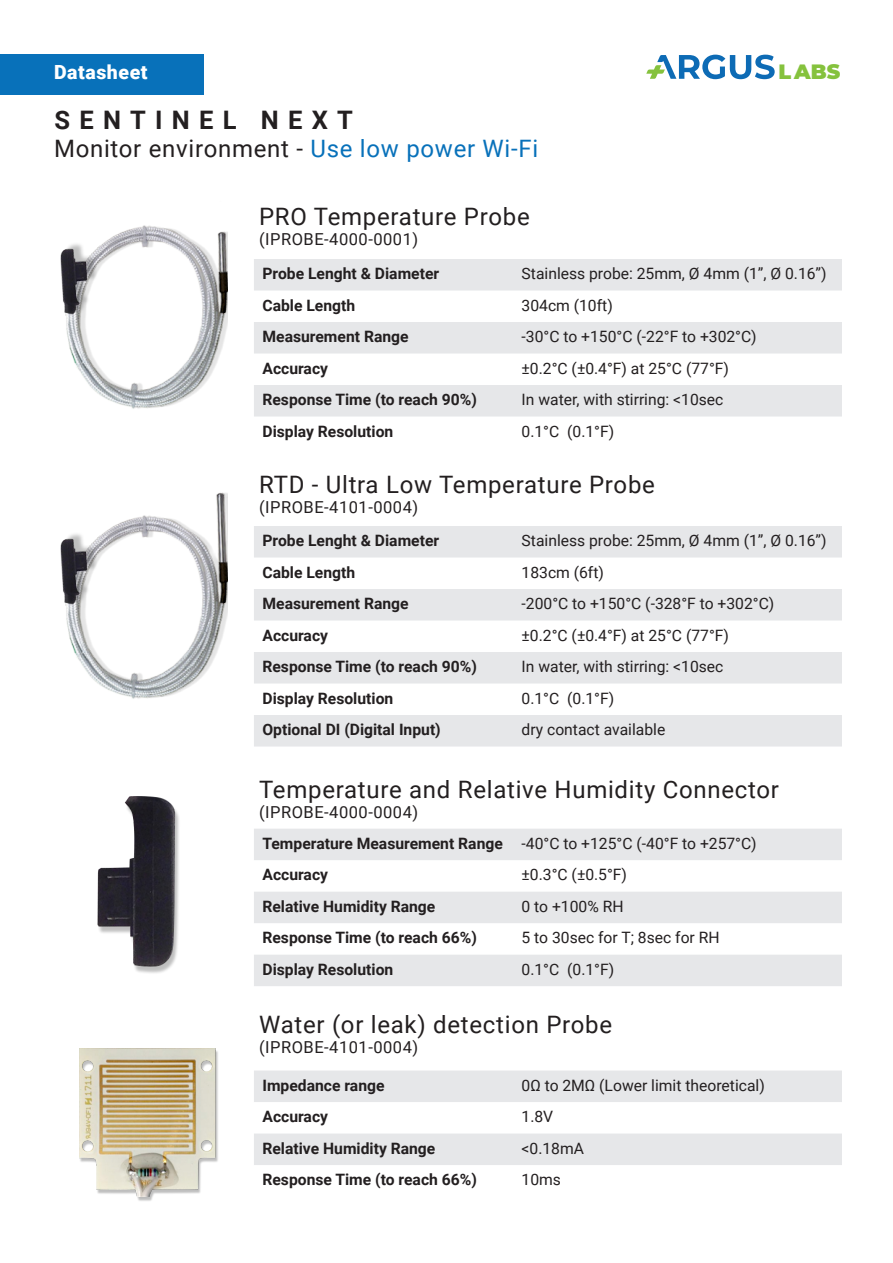
<style>
.page{position:relative;width:893px;height:1263px;background:#fff}
.page>*{position:absolute;margin:0;border:0;box-sizing:border-box;transform-origin:0 0}
.t1{font:700 25.5px "Roboto";letter-spacing:.365em;color:#231f20}
.t2{font:24px "Roboto";letter-spacing:.03em;color:#231f20}
.t3{font:900 20.7px "Montserrat";color:#85c23d}
.t4{font:900 19.5px "Roboto";letter-spacing:.03em;color:#fff}
.t5{font:16.5px "Roboto";letter-spacing:.03em;color:#231f20}
.t6{font:15.6px "Roboto";color:#231f20}
.t7{font:700 15.6px "Roboto";color:#231f20}
.s1{color:#0871ba}
</style>
<div class="page">
<svg style="left:254px;top:259px;width:588px;height:157px;fill:#e6e7e9"></svg>
<svg style="left:254px;top:526px;width:588px;height:220px;fill:#e6e7e9"></svg>
<svg style="left:254px;top:829px;width:588px;height:157px;fill:#e6e7e9"></svg>
<svg style="left:254px;top:1070px;width:588px;height:95px;fill:#e6e7e9"></svg>
<div style="left:0;top:54px;width:204px;height:40px;background:#0871ba"></div>
<img style="left:79px;top:1048px;width:139px;height:153px">
<img style="left:98px;top:797px;width:81px;height:176px">
<img style="left:60px;top:225px;width:168px;height:184px">
<img style="left:60px;top:492px;width:168px;height:207px">
<svg style="left:646px;top:55px;width:129px;height:24px"></svg>
<p class="t4" style="left:54px;top:58px;width:95px">Datasheet</p>
<h3 class="t3" style="left:778px;top:57px;width:64px">L ABS</h3>
<p class="t1" style="left:54px;top:102px;width:300px">SENTINEL NEXT</p>
<p class="t2" style="left:54px;top:132px;width:486px">Monitor environment - <span class="s1">Use low power Wi-Fi</span></p>
<p class="t2" style="left:259px;top:200px;width:272px">PRO Temperature Probe</p>
<p class="t5" style="left:259px;top:228px;width:161px">(IPROBE-4000-0001)</p>
<p class="t7" style="left:262px;top:263px;width:178px">Probe Lenght &amp; Diameter</p>
<p class="t6" style="left:522px;top:263px;width:307px">Stainless probe: 25mm, Ø 4mm (1”, Ø 0.16”)</p>
<p class="t7" style="left:262px;top:294px;width:94px">Cable Length</p>
<p class="t6" style="left:522px;top:294px;width:93px">304cm (10ft)</p>
<p class="t7" style="left:262px;top:326px;width:148px">Measurement Range</p>
<p class="t6" style="left:522px;top:326px;width:237px">-30°C to +150°C (-22°F to +302°C)</p>
<p class="t7" style="left:262px;top:357px;width:67px">Accuracy</p>
<p class="t6" style="left:522px;top:357px;width:209px">±0.2°C (±0.4°F) at 25°C (77°F)</p>
<p class="t7" style="left:262px;top:389px;width:216px">Response Time (to reach 90%)</p>
<p class="t6" style="left:522px;top:389px;width:203px">In water, with stirring: &lt;10sec</p>
<p class="t7" style="left:262px;top:420px;width:132px">Display Resolution</p>
<p class="t6" style="left:522px;top:420px;width:94px">0.1°C (0.1°F)</p>
<p class="t2" style="left:259px;top:468px;width:397px">RTD - Ultra Low Temperature Probe</p>
<p class="t5" style="left:259px;top:496px;width:161px">(IPROBE-4101-0004)</p>
<p class="t7" style="left:262px;top:530px;width:178px">Probe Lenght &amp; Diameter</p>
<p class="t6" style="left:522px;top:530px;width:307px">Stainless probe: 25mm, Ø 4mm (1”, Ø 0.16”)</p>
<p class="t7" style="left:262px;top:561px;width:94px">Cable Length</p>
<p class="t6" style="left:522px;top:561px;width:84px">183cm (6ft)</p>
<p class="t7" style="left:262px;top:593px;width:148px">Measurement Range</p>
<p class="t6" style="left:522px;top:593px;width:254px">-200°C to +150°C (-328°F to +302°C)</p>
<p class="t7" style="left:262px;top:624px;width:67px">Accuracy</p>
<p class="t6" style="left:522px;top:624px;width:209px">±0.2°C (±0.4°F) at 25°C (77°F)</p>
<p class="t7" style="left:262px;top:656px;width:216px">Response Time (to reach 90%)</p>
<p class="t6" style="left:522px;top:656px;width:203px">In water, with stirring: &lt;10sec</p>
<p class="t7" style="left:262px;top:687px;width:132px">Display Resolution</p>
<p class="t6" style="left:522px;top:687px;width:94px">0.1°C (0.1°F)</p>
<p class="t7" style="left:262px;top:719px;width:180px">Optional DI (Digital Input)</p>
<p class="t6" style="left:522px;top:719px;width:145px">dry contact available</p>
<p class="t2" style="left:259px;top:773px;width:521px">Temperature and Relative Humidity Connector</p>
<p class="t5" style="left:259px;top:801px;width:161px">(IPROBE-4000-0004)</p>
<p class="t7" style="left:262px;top:832px;width:242px">Temperature Measurement Range</p>
<p class="t6" style="left:522px;top:832px;width:237px">-40°C to +125°C (-40°F to +257°C)</p>
<p class="t7" style="left:262px;top:864px;width:67px">Accuracy</p>
<p class="t6" style="left:522px;top:864px;width:107px">±0.3°C (±0.5°F)</p>
<p class="t7" style="left:262px;top:895px;width:174px">Relative Humidity Range</p>
<p class="t6" style="left:522px;top:895px;width:103px">0 to +100% RH</p>
<p class="t7" style="left:262px;top:927px;width:216px">Response Time (to reach 66%)</p>
<p class="t6" style="left:522px;top:927px;width:200px">5 to 30sec for T; 8sec for RH</p>
<p class="t7" style="left:262px;top:958px;width:132px">Display Resolution</p>
<p class="t6" style="left:522px;top:958px;width:94px">0.1°C (0.1°F)</p>
<p class="t2" style="left:259px;top:1008px;width:355px">Water (or leak) detection Probe</p>
<p class="t5" style="left:259px;top:1035px;width:161px">(IPROBE-4101-0004)</p>
<p class="t7" style="left:262px;top:1074px;width:124px">Impedance range</p>
<p class="t6" style="left:522px;top:1074px;width:245px">0Ω to 2MΩ (Lower limit theoretical)</p>
<p class="t7" style="left:262px;top:1106px;width:67px">Accuracy</p>
<p class="t6" style="left:522px;top:1106px;width:33px">1.8V</p>
<p class="t7" style="left:262px;top:1137px;width:174px">Relative Humidity Range</p>
<p class="t6" style="left:522px;top:1137px;width:64px">&lt;0.18mA</p>
<p class="t7" style="left:262px;top:1169px;width:216px">Response Time (to reach 66%)</p>
<p class="t6" style="left:522px;top:1169px;width:41px">10ms</p>
</div>
